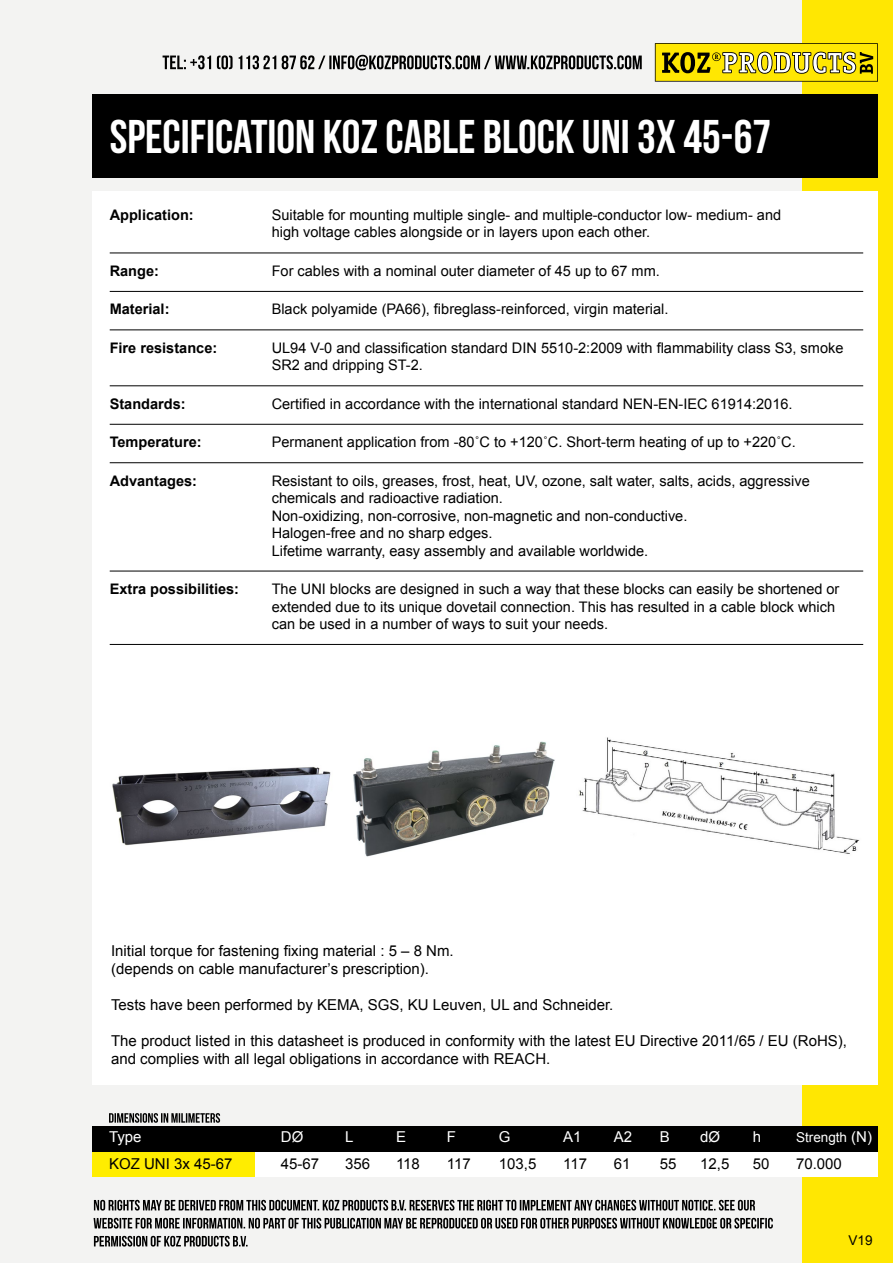
<style>
.page{position:relative;width:893px;height:1263px;background:#f3f3f2}
.page>*{position:absolute;margin:0;border:0;box-sizing:border-box;transform-origin:0 0}
.t1{font:47.25px "Bebas Neue";color:#fff}
.t2{font:15px/18px "Arial";color:#000}
.t3{font:15px "Arial";color:#fff}
.t4{font:14.55px/17.4px "Arial";color:#000}
.t5{font:700 14.55px "Arial";color:#000}
.t6{font:13.5px "Arial";color:#fff}
.t7{font:13.5px "Arial";color:#000}
.s1{font-size:15px}
</style>
<div class="page">
<div style="left:802px;top:0;width:91px;height:1263px;background:#ffe702"></div>
<div style="left:92px;top:191px;width:786px;height:894px;background:#fff"></div>
<svg style="left:655px;top:43px;width:223px;height:39px"></svg>
<div style="left:92px;top:95px;width:786px;height:83px;background:#000"></div>
<svg style="left:163px;top:55px;width:479px;height:15px"></svg>
<hr style="left:110px;top:253px;width:753px;height:1px;background:#000">
<hr style="left:110px;top:291px;width:753px;height:1px;background:#000">
<hr style="left:110px;top:330px;width:753px;height:1px;background:#000">
<hr style="left:110px;top:386px;width:753px;height:1px;background:#000">
<hr style="left:110px;top:424px;width:753px;height:1px;background:#000">
<hr style="left:110px;top:462px;width:753px;height:1px;background:#000">
<hr style="left:110px;top:571px;width:753px;height:1px;background:#000">
<hr style="left:110px;top:644px;width:753px;height:1px;background:#000">
<div style="left:92px;top:1151px;width:164px;height:25px;background:#ffed00"></div>
<div style="left:256px;top:1151px;width:622px;height:25px;background:#fff"></div>
<div style="left:92px;top:1126px;width:786px;height:25px;background:#000"></div>
<img style="left:579px;top:737px;width:281px;height:117px">
<img style="left:353px;top:741px;width:202px;height:116px">
<img style="left:112px;top:766px;width:219px;height:80px">
<svg style="left:109px;top:1113px;width:111px;height:10px"></svg>
<svg style="left:94px;top:1236px;width:154px;height:10px"></svg>
<svg style="left:94px;top:1218px;width:679px;height:10px"></svg>
<svg style="left:94px;top:1200px;width:661px;height:10px"></svg>
<h1 class="t1" style="left:110px;top:111px;width:663px">SPECIFICATION KOZ CABLE BLOCK UNI 3x 45-67</h1>
<p class="t5" style="left:110px;top:205px;width:86px">Application:</p>
<p class="t4" style="left:272px;top:206px;width:511px">Suitable for mounting multiple single- and multiple-conductor low- medium- and high voltage cables alongside or in layers upon each other.</p>
<p class="t5" style="left:110px;top:261px;width:51px">Range:</p>
<p class="t4" style="left:272px;top:262px;width:390px">For cables with a nominal outer diameter of 45 up to 67 mm.</p>
<p class="t5" style="left:110px;top:300px;width:61px">Material:</p>
<p class="t4" style="left:272px;top:301px;width:398px">Black polyamide (PA66), fibreglass-reinforced, virgin material.</p>
<p class="t5" style="left:110px;top:338px;width:109px">Fire resistance:</p>
<p class="t4" style="left:272px;top:339px;width:573px">UL94 V-0 and classification standard DIN 5510-2:2009 with flammability class S3, smoke<br>SR2 and dripping ST-2.</p>
<p class="t5" style="left:110px;top:394px;width:77px">Standards:</p>
<p class="t4" style="left:272px;top:395px;width:522px">Certified in accordance with the international standard NEN-EN-IEC 61914:2016.</p>
<p class="t5" style="left:110px;top:433px;width:93px">Temperature:</p>
<p class="t4" style="left:272px;top:434px;width:526px">Permanent application from -80˚C to +120˚C. Short-term heating of up to +220˚C.</p>
<p class="t5" style="left:110px;top:471px;width:89px">Advantages:</p>
<p class="t4" style="left:272px;top:472px;width:540px">Resistant to oils, greases, frost, heat, UV, ozone, salt water, salts, acids, aggressive chemicals and radioactive radiation.<br>Non-oxidizing, non-corrosive, non-magnetic and non-conductive.<br>Halogen-free and no sharp edges.<br>Lifetime warranty, easy assembly and available worldwide.</p>
<p class="t5" style="left:110px;top:579px;width:131px">Extra possibilities:</p>
<p class="t4" style="left:272px;top:580px;width:569px">The UNI blocks are designed in such a way that these blocks can easily be shortened or extended due to its unique dovetail connection. This has resulted in a cable block which can be used in a number of ways to suit your needs.</p>
<p class="t2" style="left:111px;top:942px;width:344px">Initial torque for fastening fixing material : 5 – 8 Nm. (depends on cable manufacturer’s prescription).</p>
<p class="t2" style="left:111px;top:996px;width:504px">Tests have been performed by KEMA, SGS, KU Leuven, UL and Schneider.</p>
<p class="t2" style="left:111px;top:1032px;width:737px">The product listed in this datasheet is produced in conformity with the latest EU Directive 2011/65 / EU (RoHS), and complies with all legal obligations in accordance with REACH.</p>
<p class="t3" style="left:109px;top:1127px;width:34px">Type</p>
<p class="t2" style="left:109px;top:1155px;width:125px">KOZ UNI 3x 45-67</p>
<p class="t3" style="left:281px;top:1127px;width:24px">DØ</p>
<p class="t2" style="left:281px;top:1155px;width:40px">45-67</p>
<p class="t3" style="left:345px;top:1127px;width:10px">L</p>
<p class="t2" style="left:345px;top:1155px;width:27px">356</p>
<p class="t3" style="left:396px;top:1127px;width:12px">E</p>
<p class="t2" style="left:396px;top:1155px;width:25px">118</p>
<p class="t3" style="left:447px;top:1127px;width:11px">F</p>
<p class="t2" style="left:447px;top:1155px;width:25px">117</p>
<p class="t3" style="left:499px;top:1127px;width:13px">G</p>
<p class="t2" style="left:499px;top:1155px;width:39px">103,5</p>
<p class="t3" style="left:563px;top:1127px;width:20px">A1</p>
<p class="t2" style="left:563px;top:1155px;width:25px">117</p>
<p class="t3" style="left:614px;top:1127px;width:20px">A2</p>
<p class="t2" style="left:614px;top:1155px;width:18px">61</p>
<p class="t3" style="left:660px;top:1127px;width:12px">B</p>
<p class="t2" style="left:660px;top:1155px;width:18px">55</p>
<p class="t3" style="left:700px;top:1127px;width:22px">dØ</p>
<p class="t2" style="left:700px;top:1155px;width:31px">12,5</p>
<p class="t3" style="left:753px;top:1127px;width:10px">h</p>
<p class="t2" style="left:753px;top:1155px;width:18px">50</p>
<p class="t6" style="left:796px;top:1129px;width:78px">Strength <span class="s1">(N)</span></p>
<p class="t2" style="left:796px;top:1155px;width:47px">70.000</p>
<p class="t7" style="left:848px;top:1232px;width:26px">V19</p>
</div>
